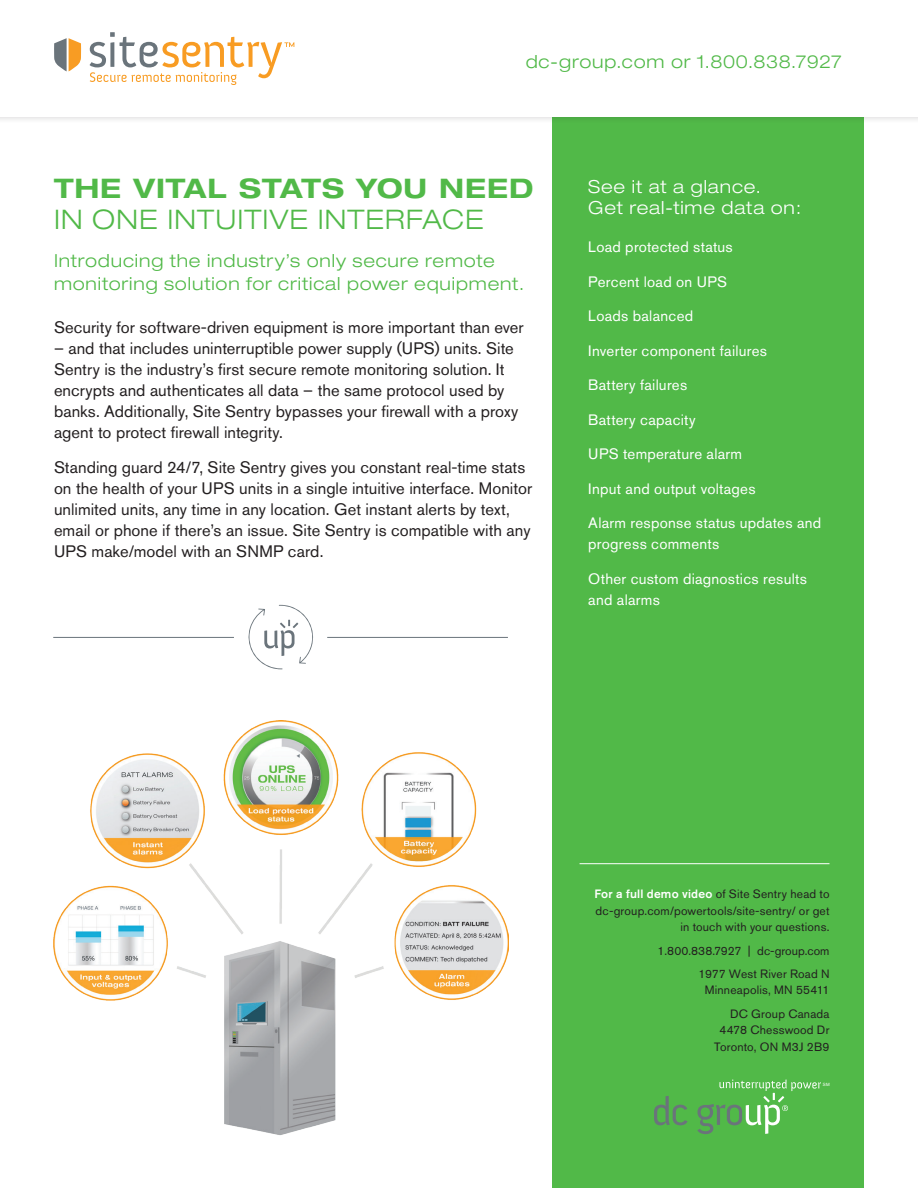
<style>
.page{position:relative;width:918px;height:1188px;background:#fff}
.page>*{position:absolute;margin:0;border:0;box-sizing:border-box;transform-origin:0 0}
.t1{font:300 expanded 27px "Helvetica Neue";letter-spacing:.045em;color:#51b948}
.t2{font:700 expanded 27px "Helvetica Neue";letter-spacing:.035em;color:#51b948}
.t3{font:300 expanded 18px/22.5px "Helvetica Neue";letter-spacing:.045em;color:#51b948}
.t4{font:300 expanded 18px/21px "Helvetica Neue";letter-spacing:.045em;color:#fff}
.t5{font:16.5px/21px "Akzidenz Grotesk Pro";letter-spacing:.005em;color:#231f20}
.t6{font:15px/21px "Akzidenz Grotesk Pro";letter-spacing:.02em;color:#fff}
.t7{font:12px/16.5px "Akzidenz Grotesk Pro";letter-spacing:.015em;color:#231f20;text-align:right}
.t8{font:4.5px "Akzidenz Grotesk Pro";color:#fff}
.s1{font-weight:500;color:#fff}
</style>
<div class="page">
<div style="left:552px;top:112px;width:312px;height:1076px;background:#51b948"></div>
<img style="left:54px;top:721px;width:455px;height:414px">
<svg style="left:249px;top:605px;width:64px;height:64px"></svg>
<hr style="left:53px;top:637px;width:181px;height:1px;background:#6a747b">
<hr style="left:327px;top:637px;width:181px;height:1px;background:#6a747b">
<svg style="left:654px;top:1096px;width:33px;height:29px"></svg>
<svg style="left:697px;top:1080px;width:124px;height:54px"></svg>
<div style="left:0;top:0;width:918px;height:124px;background:#231f20;opacity:.25"></div>
<div style="left:0;top:0;width:918px;height:116px;background:#fff"></div>
<svg style="left:54px;top:38px;width:27px;height:33px"></svg>
<svg style="left:90px;top:32px;width:204px;height:53px"></svg>
<hr style="left:580px;top:863px;width:250px;height:1px;background:#fff">
<p class="t3" style="left:526px;top:50px;width:318px">dc-group.com or 1.800.838.7927</p>
<h1 class="t2" style="left:54px;top:171px;width:481px">THE VITAL STATS YOU NEED</h1>
<h1 class="t1" style="left:54px;top:204px;width:431px">IN ONE INTUITIVE INTERFACE</h1>
<p class="t3" style="left:54px;top:250px;width:472px">Introducing the industry’s only secure remote monitoring solution for critical power equipment.</p>
<p class="t5" style="left:54px;top:317px;width:471px">Security for software-driven equipment is more important than ever</p>
<p class="t5" style="left:54px;top:338px;width:466px">– and that includes uninterruptible power supply (UPS) units. Site Sentry is the industry’s first secure remote monitoring solution. It encrypts and authenticates all data – the same protocol used by banks. Additionally, Site Sentry bypasses your firewall with a proxy agent to protect firewall integrity.</p>
<p class="t5" style="left:54px;top:456px;width:480px">Standing guard 24/7, Site Sentry gives you constant real-time stats on the health of your UPS units in a single intuitive interface. Monitor unlimited units, any time in any location. Get instant alerts by text, email or phone if there’s an issue. Site Sentry is compatible with any UPS make/model with an SNMP card.</p>
<p class="t4" style="left:588px;top:176px;width:214px">See it at a glance.<br>Get real-time data on:</p>
<p class="t6" style="left:588px;top:236px;width:146px">Load protected status</p>
<p class="t6" style="left:588px;top:271px;width:140px">Percent load on UPS</p>
<p class="t6" style="left:588px;top:305px;width:106px">Loads balanced</p>
<p class="t6" style="left:588px;top:340px;width:180px">Inverter component failures</p>
<p class="t6" style="left:588px;top:374px;width:101px">Battery failures</p>
<p class="t6" style="left:588px;top:409px;width:109px">Battery capacity</p>
<p class="t6" style="left:588px;top:443px;width:155px">UPS temperature alarm</p>
<p class="t6" style="left:588px;top:478px;width:169px">Input and output voltages</p>
<p class="t6" style="left:588px;top:512px;width:235px">Alarm response status updates and progress comments</p>
<p class="t6" style="left:588px;top:568px;width:220px">Other custom diagnostics results and alarms</p>
<p class="t7" style="left:594px;top:886px;width:237px"><span class="s1">For a full demo video</span> of Site Sentry head to dc-group.com/powertools/site-sentry/ or get in touch with your questions.</p>
<p class="t7" style="left:658px;top:939px;width:174px;line-height:23.2px">1.800.838.7927 | dc-group.com<br>1977 West River Road N</p>
<p class="t7" style="left:705px;top:979px;width:126px;line-height:23.2px">Minneapolis, MN 55411<br>DC Group Canada</p>
<p class="t7" style="left:714px;top:1022px;width:117px;text-align:center">4478 Chesswood Dr<br>Toronto, ON M3J 2B9</p>
<p class="t8" style="left:823px;top:1081px;width:8px">SM</p>
</div>
